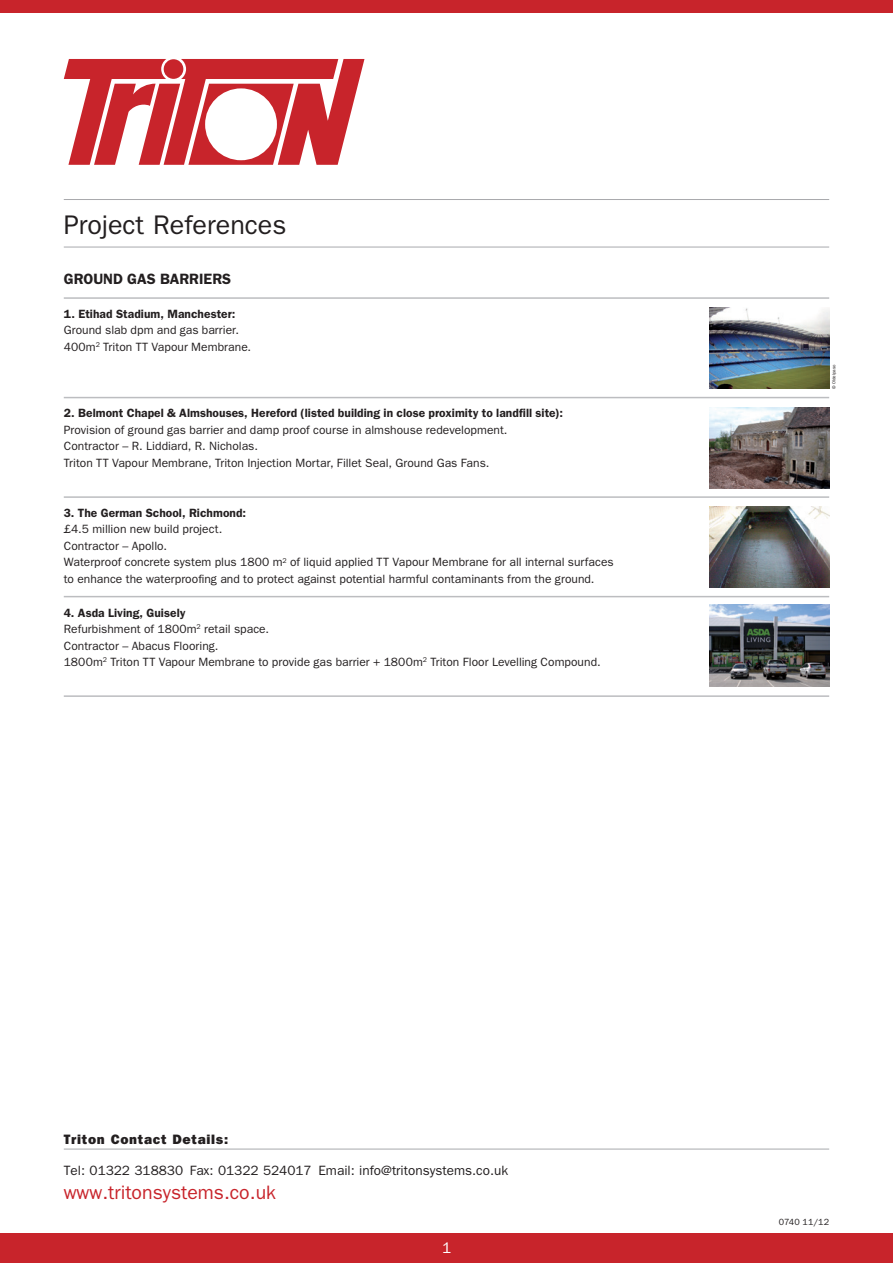
<style>
.page{position:relative;width:893px;height:1263px;background:#fff}
.page>*{position:absolute;margin:0;border:0;box-sizing:border-box;transform-origin:0 0}
.Body_Copy{font:27px "Franklin Gothic";color:#231f20}
.t1{font:19.5px "Franklin Gothic";color:#c8242b}
.t2{font:600 15px "Franklin Gothic";color:#231f20}
.t3{font:15px "Franklin Gothic IT Cby BT";color:#fff}
.t4{font:13.5px "Franklin Gothic";color:#231f20}
.t5{font:800 13.5px "Franklin Gothic IT Cby BT";letter-spacing:.05em;color:#231f20}
.t6{font:12px/16.5px "Franklin Gothic";letter-spacing:.005em;color:#231f20}
.t7{font:600 12px "Franklin Gothic";letter-spacing:.005em;color:#231f20}
.t8{font:9px "Franklin Gothic";letter-spacing:.015em;color:#231f20}
.t9{font:4.5px "Franklin Gothic";letter-spacing:.01em;color:#231f20}
</style>
<div class="page">
<div style="left:0;top:0;width:893px;height:13px;background:#c8242b"></div>
<div style="left:0;top:1233px;width:893px;height:30px;background:#c8242b"></div>
<hr style="left:64px;top:199px;width:765px;height:1px;background:#a8a9ad">
<hr style="left:64px;top:247px;width:765px;height:1px;background:#a8a9ad">
<hr style="left:64px;top:297px;width:765px;height:2px;background:#bcbdc0">
<hr style="left:64px;top:397px;width:765px;height:1px;background:#bcbdc0">
<hr style="left:64px;top:496px;width:765px;height:2px;background:#bcbdc0">
<hr style="left:64px;top:596px;width:765px;height:1px;background:#bcbdc0">
<hr style="left:64px;top:695px;width:765px;height:2px;background:#bcbdc0">
<svg style="left:64px;top:59px;width:300px;height:106px"></svg>
<div style="left:164px;top:59px;width:19px;height:20px;background:#c8242b;border-radius:50%"></div>
<img style="left:709px;top:308px;width:120px;height:81px">
<img style="left:709px;top:407px;width:120px;height:82px">
<img style="left:709px;top:506px;width:120px;height:81px">
<img style="left:709px;top:605px;width:120px;height:81px">
<hr style="left:64px;top:1149px;width:765px;height:1px;background:#a8a9ad">
<p class="Body_Copy" style="left:64px;top:209px;width:224px">Project References</p>
<p class="t2" style="left:64px;top:270px;width:169px">GROUND GAS BARRIERS</p>
<p class="t7" style="left:64px;top:307px;width:173px">1. Etihad Stadium, Manchester:</p>
<p class="t6" style="left:64px;top:322px;width:177px">Ground slab dpm and gas barrier.</p>
<p class="t6" style="left:64px;top:338px;width:189px">400m<sup>2</sup> Triton TT Vapour Membrane.</p>
<p class="t7" style="left:64px;top:406px;width:501px">2. Belmont Chapel &amp; Almshouses, Hereford (listed building in close proximity to landfill site):</p>
<p class="t6" style="left:64px;top:421px;width:445px">Provision of ground gas barrier and damp proof course in almshouse redevelopment.</p>
<p class="t6" style="left:64px;top:438px;width:196px">Contractor – R. Liddiard, R. Nicholas.</p>
<p class="t6" style="left:64px;top:454px;width:427px">Triton TT Vapour Membrane, Triton Injection Mortar, Fillet Seal, Ground Gas Fans.</p>
<p class="t7" style="left:64px;top:506px;width:184px">3. The German School, Richmond:</p>
<p class="t6" style="left:64px;top:521px;width:160px">£4.5 million new build project.</p>
<p class="t6" style="left:64px;top:537px;width:105px">Contractor – Apollo.</p>
<p class="t6" style="left:64px;top:554px;width:552px">Waterproof concrete system plus 1800 m<sup>2</sup> of liquid applied TT Vapour Membrane for all internal surfaces to enhance the waterproofing and to protect against potential harmful contaminants from the ground.</p>
<p class="t7" style="left:64px;top:605px;width:123px">4. Asda Living, Guisely</p>
<p class="t6" style="left:64px;top:620px;width:207px">Refurbishment of 1800m<sup>2</sup> retail space.</p>
<p class="t6" style="left:64px;top:637px;width:156px">Contractor – Abacus Flooring.</p>
<p class="t6" style="left:64px;top:653px;width:538px">1800m<sup>2</sup> Triton TT Vapour Membrane to provide gas barrier + 1800m<sup>2</sup> Triton Floor Levelling Compound.</p>
<p class="t9" style="left:831px;top:389px;width:26px;rotate:-90deg">© Oldelpaso</p>
<p class="t5" style="left:64px;top:1131px;width:166px">Triton Contact Details:</p>
<p class="t4" style="left:64px;top:1163px;width:446px">Tel: 01322 318830 Fax: 01322 524017 Email: info@tritonsystems.co.uk</p>
<p class="t1" style="left:64px;top:1181px;width:214px">www.tritonsystems.co.uk</p>
<p class="t3" style="left:442px;top:1239px;width:10px">1</p>
<p class="t8" style="left:779px;top:1216px;width:52px">0740 11/12</p>
</div>
